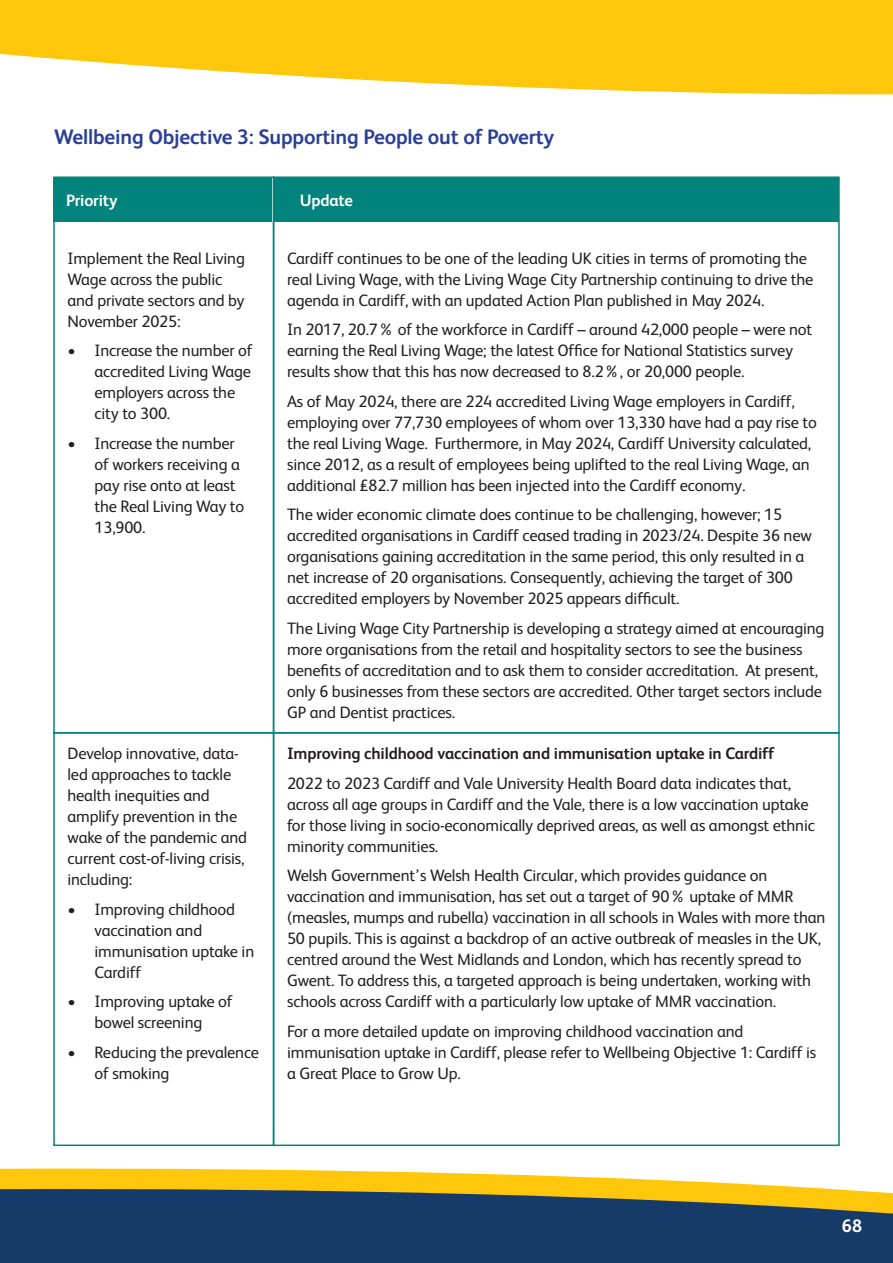
<style>
.page{position:relative;width:893px;height:1263px;background:#fff}
.page>*{position:absolute;margin:0;border:0;box-sizing:border-box;transform-origin:0 0}
.Smaller_subheading{font:700 21px "FS Albert";letter-spacing:-.01em;color:#2b4094}
.t1{font:700 18px "FS Albert";color:#fff}
.Body{font:16.5px/21px "FS Albert";letter-spacing:-.01em;color:#231f20}
.Body-2{font:700 16.5px "FS Albert";letter-spacing:-.01em;color:#231f20}
.Body-3{font:700 16.5px "FS Albert";letter-spacing:-.01em;color:#fff}
</style>
<div class="page">
<div style="left:53px;top:176px;width:221px;height:557px;border:2px solid #02837b"></div>
<div style="left:53px;top:178px;width:219px;height:44px;background:#02837b"></div>
<div style="left:274px;top:178px;width:565px;height:44px;background:#02837b"></div>
<div style="left:273px;top:732px;width:567px;height:414px;border:2px solid #02837b"></div>
<div style="left:53px;top:732px;width:221px;height:414px;border:2px solid #02837b"></div>
<svg style="left:0;top:0;width:893px;height:95px;background:#fecf30"></svg>
<svg style="left:0;top:1168px;width:780px;height:18px;fill:#fec70c"></svg>
<svg style="left:0;top:1186px;width:893px;height:77px;background:#354d5e"></svg>
<h6 class="Smaller_subheading" style="left:54px;top:122px;width:502px">Wellbeing Objective 3: Supporting People out of Poverty</h6>
<p class="Body-3" style="left:66px;top:189px;width:53px">Priority</p>
<p class="Body-3" style="left:300px;top:189px;width:55px">Update</p>
<p class="Body" style="left:68px;top:247px;width:179px">Implement the Real Living<br>Wage across the public and private sectors and by<br>November 2025:</p>
<p class="Body" style="left:95px;top:339px;width:160px;text-indent:-27px">• Increase the number of accredited Living Wage employers across the city to 300.</p>
<p class="Body" style="left:95px;top:432px;width:151px;text-indent:-27px">• Increase the number of workers receiving a pay rise onto at least the Real Living Way to<br>13,900.</p>
<p class="Body" style="left:68px;top:742px;width:181px">Develop innovative, data&shy;led approaches to tackle health inequities and amplify prevention in the wake of the pandemic and current cost-of-living crisis, including:</p>
<p class="Body" style="left:95px;top:897px;width:161px;text-indent:-27px">• Improving childhood vaccination and immunisation uptake in<br>Cardiff</p>
<p class="Body" style="left:68px;top:990px;width:167px;text-align:center">• Improving uptake of bowel screening</p>
<p class="Body" style="left:95px;top:1040px;width:166px;text-indent:-27px">• Reducing the prevalence of smoking</p>
<p class="Body" style="left:287px;top:247px;width:528px">Cardiff continues to be one of the leading UK cities in terms of promoting the real Living Wage, with the Living Wage City Partnership continuing to drive the agenda in Cardiff, with an updated Action Plan published in May 2024.</p>
<p class="Body" style="left:287px;top:318px;width:527px">In 2017, 20.7% of the workforce in Cardiff – around 42,000 people – were not earning the Real Living Wage; the latest Office for National Statistics survey results show that this has now decreased to 8.2%, or 20,000 people.</p>
<p class="Body" style="left:287px;top:390px;width:531px">As of May 2024, there are 224 accredited Living Wage employers in Cardiff, employing over 77,730 employees of whom over 13,330 have had a pay rise to the real Living Wage. Furthermore, in May 2024, Cardiff University calculated, since 2012, as a result of employees being uplifted to the real Living Wage, an additional £82.7 million has been injected into the Cardiff economy.</p>
<p class="Body" style="left:287px;top:503px;width:526px">The wider economic climate does continue to be challenging, however; 15 accredited organisations in Cardiff ceased trading in 2023/24. Despite 36 new organisations gaining accreditation in the same period, this only resulted in a net increase of 20 organisations. Consequently, achieving the target of 300 accredited employers by November 2025 appears difficult.</p>
<p class="Body" style="left:287px;top:617px;width:539px">The Living Wage City Partnership is developing a strategy aimed at encouraging more organisations from the retail and hospitality sectors to see the business benefits of accreditation and to ask them to consider accreditation. At present, only 6 businesses from these sectors are accredited. Other target sectors include GP and Dentist practices.</p>
<p class="Body-2" style="left:287px;top:742px;width:488px">Improving childhood vaccination and immunisation uptake in Cardiff</p>
<p class="Body" style="left:287px;top:771px;width:529px">2022 to 2023 Cardiff and Vale University Health Board data indicates that, across all age groups in Cardiff and the Vale, there is a low vaccination uptake for those living in socio-economically deprived areas, as well as amongst ethnic minority communities.</p>
<p class="Body" style="left:287px;top:864px;width:540px">Welsh Government’s Welsh Health Circular, which provides guidance on vaccination and immunisation, has set out a target of 90% uptake of MMR (measles, mumps and rubella) vaccination in all schools in Wales with more than 50 pupils. This is against a backdrop of an active outbreak of measles in the UK, centred around the West Midlands and London, which has recently spread to Gwent. To address this, a targeted approach is being undertaken, working with schools across Cardiff with a particularly low uptake of MMR vaccination.</p>
<p class="Body" style="left:287px;top:1019px;width:531px">For a more detailed update on improving childhood vaccination and immunisation uptake in Cardiff, please refer to Wellbeing Objective 1: Cardiff is a Great Place to Grow Up.</p>
<p class="t1" style="left:842px;top:1214px;width:22px">68</p>
</div>
